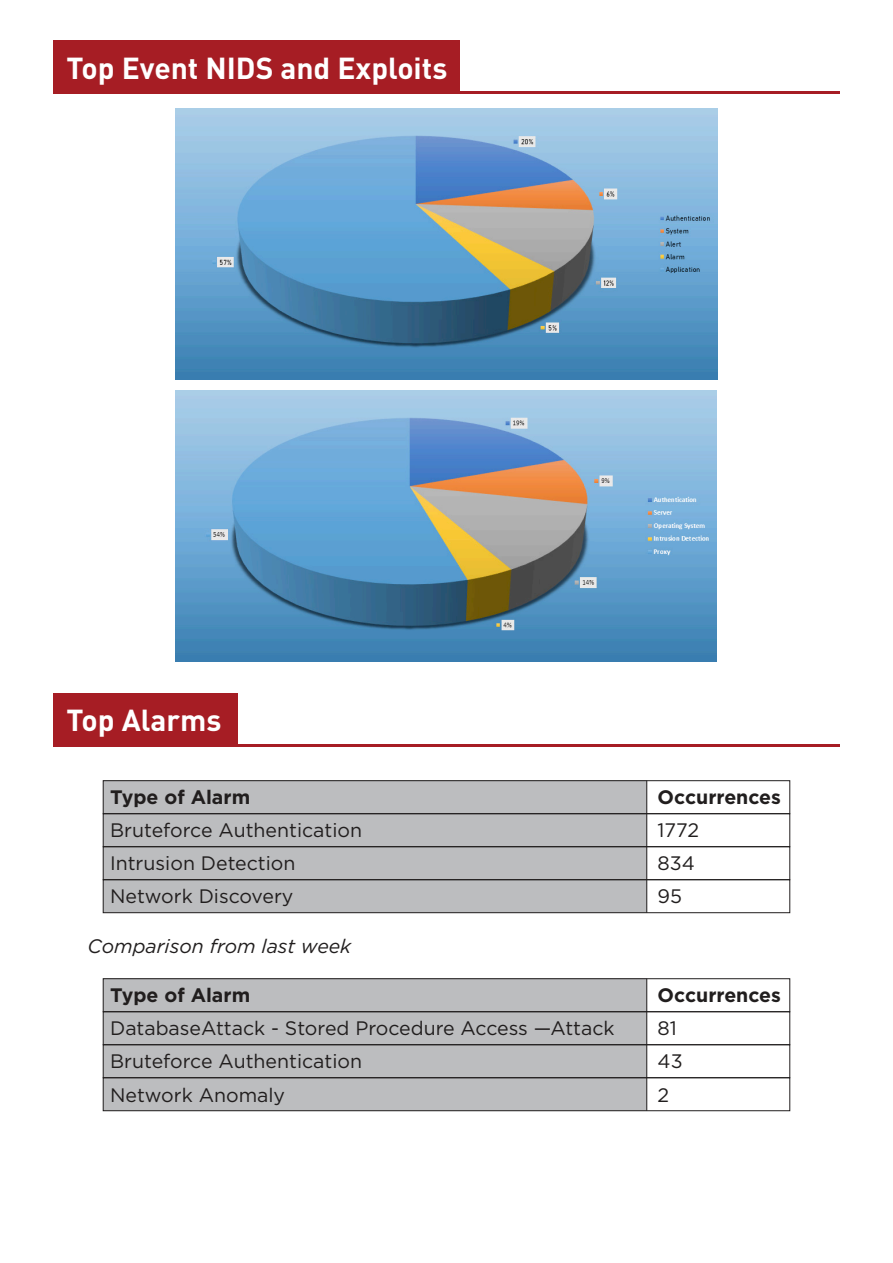
<style>
.page{position:relative;width:893px;height:1263px;background:#fff}
.page>*{position:absolute;margin:0;border:0;box-sizing:border-box;transform-origin:0 0}
.t1{font:700 30px "DIN";color:#fff}
.t2{font:19.5px "Gotham";color:#211e1e}
.t3{font:700 19.5px "Gotham";color:#211e1e}
.t4{font:italic 19.5px "Gotham";color:#211e1e}
</style>
<div class="page">
<div style="left:53px;top:41px;width:407px;height:53px;background:#a61d24"></div>
<hr style="left:53px;top:91px;width:787px;height:3px;background:#a61d24">
<div style="left:53px;top:693px;width:184px;height:53px;background:#a61d24"></div>
<hr style="left:53px;top:744px;width:787px;height:2px;background:#a61d24">
<div style="left:103px;top:781px;width:544px;height:33px;background:#bcbdbf"></div>
<div style="left:103px;top:814px;width:544px;height:33px;background:#bcbdbf"></div>
<div style="left:103px;top:847px;width:544px;height:33px;background:#bcbdbf"></div>
<div style="left:103px;top:880px;width:544px;height:33px;background:#bcbdbf"></div>
<div style="left:103px;top:780px;width:687px;height:34px;border:1px solid #211e1e"></div>
<div style="left:103px;top:813px;width:687px;height:34px;border:1px solid #211e1e"></div>
<div style="left:103px;top:846px;width:687px;height:34px;border:1px solid #211e1e"></div>
<div style="left:103px;top:879px;width:687px;height:34px;border:1px solid #211e1e"></div>
<hr style="left:646px;top:781px;width:1px;height:132px;background:#211e1e">
<div style="left:103px;top:979px;width:544px;height:33px;background:#bcbdbf"></div>
<div style="left:103px;top:1012px;width:544px;height:33px;background:#bcbdbf"></div>
<div style="left:103px;top:1045px;width:544px;height:33px;background:#bcbdbf"></div>
<div style="left:103px;top:1078px;width:544px;height:33px;background:#bcbdbf"></div>
<div style="left:103px;top:978px;width:687px;height:34px;border:1px solid #211e1e"></div>
<div style="left:103px;top:1011px;width:687px;height:34px;border:1px solid #211e1e"></div>
<div style="left:103px;top:1044px;width:687px;height:34px;border:1px solid #211e1e"></div>
<div style="left:103px;top:1077px;width:687px;height:34px;border:1px solid #211e1e"></div>
<hr style="left:646px;top:979px;width:1px;height:132px;background:#211e1e">
<img style="left:175px;top:108px;width:542px;height:272px">
<img style="left:176px;top:391px;width:541px;height:270px">
<h1 class="t1" style="left:67px;top:48px;width:382px">Top Event NIDS and Exploits</h1>
<h1 class="t1" style="left:67px;top:701px;width:157px">Top Alarms</h1>
<p class="t3" style="left:110px;top:784px;width:142px">Type of Alarm</p>
<p class="t3" style="left:658px;top:784px;width:125px">Occurrences</p>
<p class="t2" style="left:110px;top:818px;width:253px">Bruteforce Authentication</p>
<p class="t2" style="left:658px;top:818px;width:43px">1772</p>
<p class="t2" style="left:110px;top:851px;width:187px">Intrusion Detection</p>
<p class="t2" style="left:658px;top:851px;width:39px">834</p>
<p class="t2" style="left:110px;top:884px;width:185px">Network Discovery</p>
<p class="t2" style="left:658px;top:884px;width:26px">95</p>
<p class="t4" style="left:88px;top:933px;width:265px">Comparison from last week</p>
<p class="t3" style="left:110px;top:982px;width:142px">Type of Alarm</p>
<p class="t3" style="left:658px;top:982px;width:125px">Occurrences</p>
<p class="t2" style="left:110px;top:1016px;width:506px">DatabaseAttack - Stored Procedure Access —Attack</p>
<p class="t2" style="left:658px;top:1016px;width:21px">81</p>
<p class="t2" style="left:110px;top:1049px;width:253px">Bruteforce Authentication</p>
<p class="t2" style="left:658px;top:1049px;width:27px">43</p>
<p class="t2" style="left:110px;top:1082px;width:177px">Network Anomaly</p>
<p class="t2" style="left:658px;top:1082px;width:13px">2</p>
</div>
